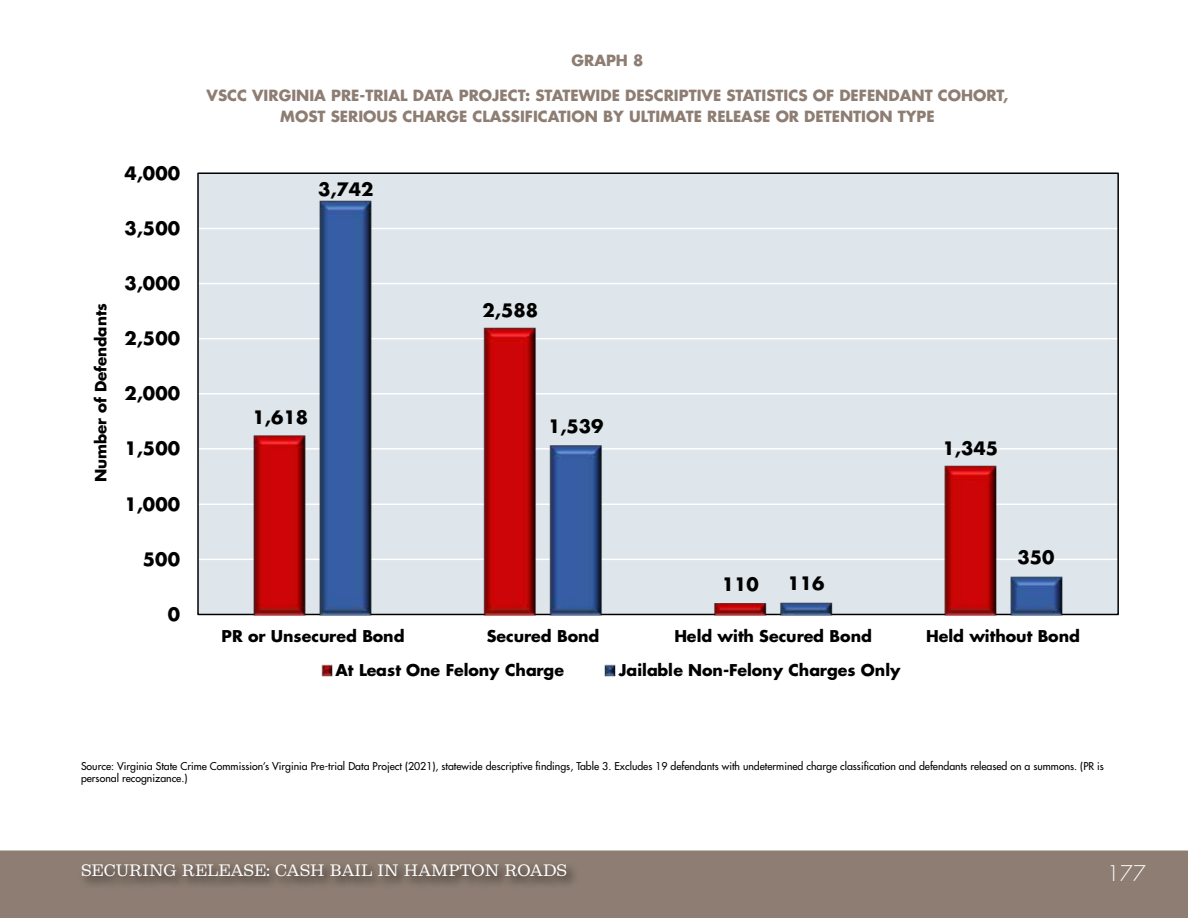
<style>
.page{position:relative;width:1188px;height:918px;background:#fff}
.page>*{position:absolute;margin:0;border:0;box-sizing:border-box;transform-origin:0 0}
.t1{font:300 21px "Futura Std";color:#fff}
.t2{font:700 18px "Futura Std";color:#000}
.t3{font:700 15.9px "Futura Std";color:#000}
.t4{font:700 15.15px "Futura Std";letter-spacing:-.005em;color:#000}
.t5{font:700 15px/21px "Futura Std";color:#8d7d72;text-align:center}
.t6{font:15px "Belizio";color:#fff}
.t7{font:500 10.5px/12px "Futura Std";color:#000}
</style>
<div class="page">
<div style="left:0;top:850px;width:1188px;height:68px;background:#8d7d72"></div>
<div style="left:79px;top:861px;width:500px;height:29px;background:#000;opacity:.75"></div>
<div style="left:198px;top:173px;width:920px;height:441px;background:#dee6eb"></div>
<hr style="left:198px;top:559px;width:920px;height:1px;background:#fff">
<hr style="left:198px;top:504px;width:920px;height:1px;background:#fff">
<hr style="left:198px;top:448px;width:920px;height:2px;background:#fff">
<hr style="left:198px;top:393px;width:920px;height:2px;background:#fff">
<hr style="left:198px;top:338px;width:920px;height:1px;background:#fff">
<hr style="left:198px;top:283px;width:920px;height:1px;background:#fff">
<hr style="left:198px;top:228px;width:920px;height:1px;background:#fff">
<img style="left:254px;top:339px;width:65px;height:277px">
<img style="left:319px;top:200px;width:743px;height:416px">
<svg style="left:321px;top:665px;width:11px;height:11px"></svg>
<svg style="left:605px;top:665px;width:11px;height:11px"></svg>
<h3 class="t4" style="left:91px;top:482px;width:181px;rotate:-90deg">Number of Defendants</h3>
<h2 class="t2" style="left:124px;top:161px;width:57px">4,000</h2>
<h2 class="t2" style="left:124px;top:216px;width:57px">3,500</h2>
<h2 class="t2" style="left:124px;top:271px;width:57px">3,000</h2>
<h2 class="t2" style="left:124px;top:326px;width:57px">2,500</h2>
<h2 class="t2" style="left:124px;top:382px;width:57px">2,000</h2>
<h2 class="t2" style="left:124px;top:437px;width:57px">1,500</h2>
<h2 class="t2" style="left:124px;top:492px;width:57px">1,000</h2>
<h2 class="t2" style="left:143px;top:547px;width:39px">500</h2>
<h2 class="t2" style="left:168px;top:602px;width:14px">0</h2>
<h3 class="t5" style="left:572px;top:50px;width:73px">GRAPH 8</h3>
<h3 class="t5" style="left:207px;top:85px;width:803px">VSCC VIRGINIA PRE-TRIAL DATA PROJECT: STATEWIDE DESCRIPTIVE STATISTICS OF DEFENDANT COHORT,<br>MOST SERIOUS CHARGE CLASSIFICATION BY ULTIMATE RELEASE OR DETENTION TYPE</h3>
<h2 class="t2" style="left:318px;top:177px;width:57px">3,742</h2>
<h2 class="t2" style="left:253px;top:406px;width:57px">1,618</h2>
<h2 class="t2" style="left:483px;top:299px;width:57px">2,588</h2>
<h2 class="t2" style="left:548px;top:415px;width:57px">1,539</h2>
<h2 class="t2" style="left:722px;top:572px;width:39px">110</h2>
<h2 class="t2" style="left:787px;top:572px;width:39px">116</h2>
<h2 class="t2" style="left:943px;top:436px;width:57px">1,345</h2>
<h2 class="t2" style="left:1017px;top:546px;width:39px">350</h2>
<h3 class="t3" style="left:222px;top:625px;width:184px">PR or Unsecured Bond</h3>
<h3 class="t3" style="left:487px;top:625px;width:114px">Secured Bond</h3>
<h3 class="t3" style="left:674px;top:625px;width:199px">Held with Secured Bond</h3>
<h3 class="t3" style="left:926px;top:625px;width:155px">Held without Bond</h3>
<h3 class="t3" style="left:336px;top:659px;width:230px">At Least One Felony Charge</h3>
<h3 class="t3" style="left:619px;top:659px;width:283px">Jailable Non-Felony Charges Only</h3>
<p class="t7" style="left:81px;top:760px;width:1025px">Source: Virginia State Crime Commission’s Virginia Pre-trial Data Project (2021), statewide descriptive findings, Table 3. Excludes 19 defendants with undetermined charge classification and defendants released on a summons. (PR is personal recognizance.)</p>
<h3 class="t6" style="left:81px;top:861px;width:488px">SECURING RELEASE: CASH BAIL IN HAMPTON ROADS</h3>
<h1 class="t1" style="left:1107px;top:861px;width:41px">177</h1>
</div>
